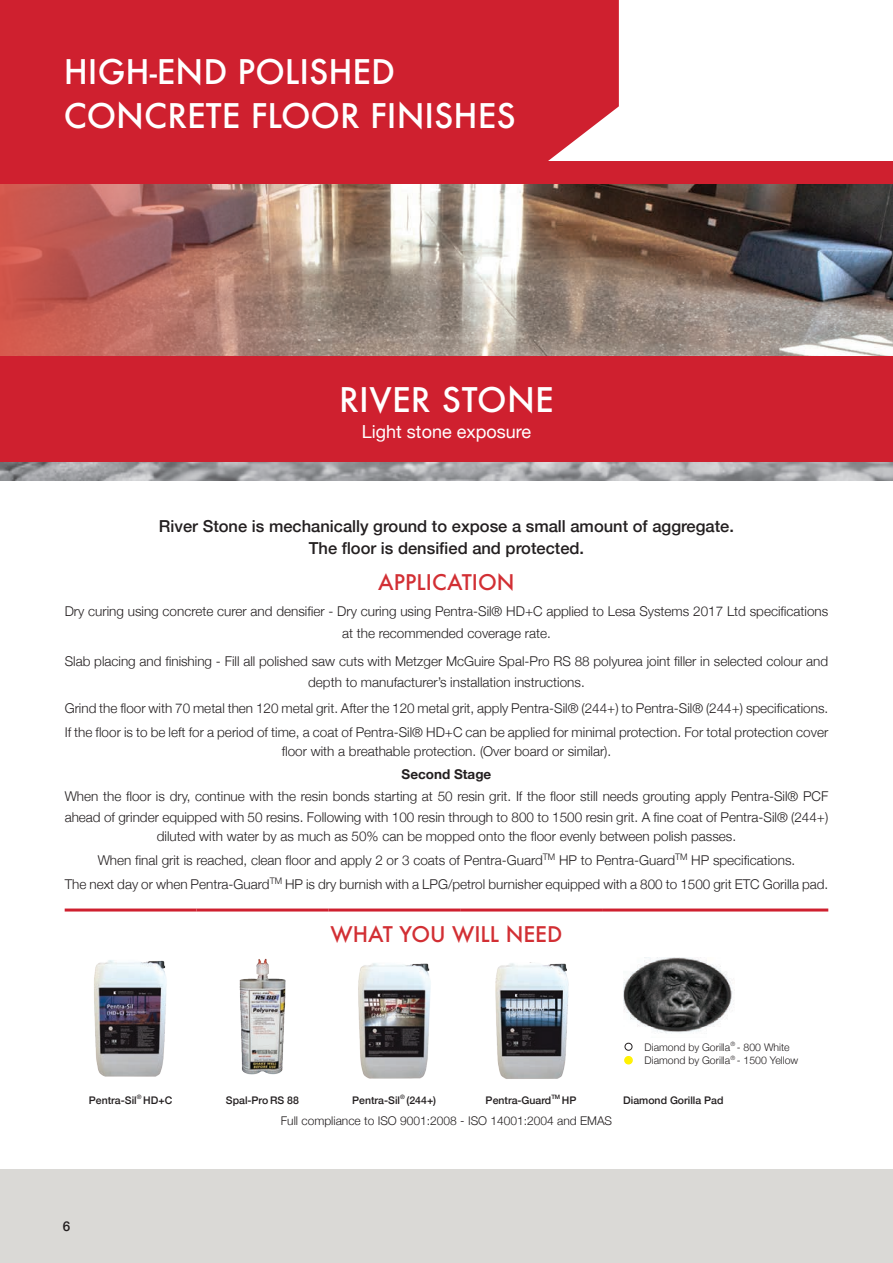
<style>
.page{position:relative;width:893px;height:1263px;background:#fff}
.page>*{position:absolute;margin:0;border:0;box-sizing:border-box;transform-origin:0 0}
.t1{font:500 33px/43.5px "Futura";color:#fff}
.t2{font:500 21px "Futura";color:#d22f34}
.t3{font:18px "Helvetica Neue";color:#fff}
.t4{font:500 16.5px "Helvetica Neue";color:#231f20}
.Mid_Heading{font:300 13.5px/21.6px "Helvetica Neue";color:#231f20;text-align:center}
.t5{font:700 13.5px "Helvetica Neue";color:#231f20}
.t6{font:500 13.5px "Helvetica Neue";color:#231f20}
.t7{font:300 12px "Helvetica Neue";color:#231f20}
.t8{font:500 10.5px "Helvetica Neue";color:#231f20}
.t9{font:300 10.5px "Helvetica Neue";color:#231f20}
.s1{font-weight:500;font-size:16.5px;color:#fff101}
</style>
<div class="page">
<img style="left:320px;top:184px;width:573px;height:172px">
<svg style="left:0;top:184px;width:320px;height:172px;background:#b57269"></svg>
<div style="left:0;top:1169px;width:893px;height:94px;background:#dad9d6"></div>
<div style="left:0;top:0;width:619px;height:161px;background:#cf202f"></div>
<div style="left:0;top:161px;width:893px;height:23px;background:#cf202f"></div>
<img style="left:0;top:462px;width:893px;height:18px">
<div style="left:0;top:356px;width:893px;height:106px;background:#cf202f"></div>
<hr style="left:65px;top:908px;width:131px;height:3px;background:#cf202f">
<hr style="left:196px;top:908px;width:132px;height:3px;background:#cf202f">
<hr style="left:328px;top:908px;width:132px;height:3px;background:#cf202f">
<hr style="left:460px;top:908px;width:142px;height:3px;background:#cf202f">
<hr style="left:602px;top:908px;width:226px;height:3px;background:#cf202f">
<img style="left:94px;top:960px;width:73px;height:117px">
<img style="left:239px;top:958px;width:47px;height:117px">
<img style="left:358px;top:963px;width:73px;height:116px">
<img style="left:495px;top:962px;width:74px;height:117px">
<img style="left:623px;top:957px;width:111px;height:76px">
<svg style="left:624px;top:1042px;width:9px;height:23px"></svg>
<p class="t1" style="left:64px;top:50px;width:453px">HIGH-END POLISHED<br>CONCRETE FLOOR FINISHES</p>
<p class="t1" style="left:339px;top:377px;width:216px">RIVER STONE</p>
<p class="t3" style="left:362px;top:419px;width:171px">Light stone exposure</p>
<p class="t4" style="left:159px;top:512px;width:577px">River Stone is mechanically ground to expose a small amount of aggregate.</p>
<p class="t4" style="left:309px;top:535px;width:277px">The floor is densified and protected.</p>
<p class="t2" style="left:378px;top:568px;width:138px">APPLICATION</p>
<p class="Mid_Heading" style="left:65px;top:599px;width:765px">Dry curing using concrete curer and densifier - Dry curing using Pentra-Sil® HD+C applied to Lesa Systems 2017 Ltd specifications at the recommended coverage rate.</p>
<p class="Mid_Heading" style="left:65px;top:649px;width:765px">Slab placing and finishing - Fill all polished saw cuts with Metzger McGuire Spal-Pro RS 88 polyurea joint filler in selected colour and depth to manufacturer’s installation instructions.</p>
<p class="Mid_Heading" style="left:65px;top:696px;width:765px">Grind the floor with 70 metal then 120 metal grit. After the 120 metal grit, apply Pentra-Sil® (244+) to Pentra-Sil® (244+) specifications.</p>
<p class="Mid_Heading" style="left:65px;top:721px;width:765px;line-height:18.9px">If the floor is to be left for a period of time, a coat of Pentra-Sil® HD+C can be applied for minimal protection. For total protection cover floor with a breathable protection. (Over board or similar).</p>
<p class="t5" style="left:402px;top:764px;width:91px">Second Stage</p>
<p class="Mid_Heading" style="left:65px;top:784px;width:765px;text-align:left">When the floor is dry, continue with the resin bonds starting at 50 resin grit. If the floor still needs grouting apply Pentra-Sil® PCF ahead of grinder equipped with 50 resins. Following with 100 resin through to 800 to 1500 resin grit. A fine coat of Pentra-Sil® (244+)</p>
<p class="Mid_Heading" style="left:157px;top:824px;width:581px">diluted with water by as much as 50% can be mopped onto the floor evenly between polish passes.</p>
<p class="Mid_Heading" style="left:98px;top:848px;width:699px">When final grit is reached, clean floor and apply 2 or 3 coats of Pentra-Guard<sup>TM</sup> HP to Pentra-Guard<sup>TM</sup> HP specifications.</p>
<p class="Mid_Heading" style="left:65px;top:872px;width:765px">The next day or when Pentra-Guard<sup>TM</sup> HP is dry burnish with a LPG/petrol burnisher equipped with a 800 to 1500 grit ETC Gorilla pad.</p>
<p class="t2" style="left:331px;top:920px;width:233px">WHAT YOU WILL NEED</p>
<p class="t9" style="left:645px;top:1038px;width:147px">Diamond by Gorilla<sup>®</sup> - 800 White</p>
<p class="t9" style="left:623px;top:1052px;width:176px"><span class="s1">●</span> Diamond by Gorilla<sup>®</sup> - 1500 Yellow</p>
<p class="t8" style="left:89px;top:1091px;width:85px">Pentra-Sil<sup>®</sup> HD+C</p>
<p class="t8" style="left:226px;top:1091px;width:74px">Spal-Pro RS 88</p>
<p class="t8" style="left:352px;top:1091px;width:85px">Pentra-Sil<sup>®</sup> (244+)</p>
<p class="t8" style="left:486px;top:1091px;width:92px">Pentra-Guard<sup>TM</sup> HP</p>
<p class="t8" style="left:623px;top:1091px;width:102px">Diamond Gorilla Pad</p>
<p class="t7" style="left:281px;top:1111px;width:333px">Full compliance to ISO 9001:2008 - ISO 14001:2004 and EMAS</p>
<p class="t6" style="left:63px;top:1215px;width:9px">6</p>
</div>
